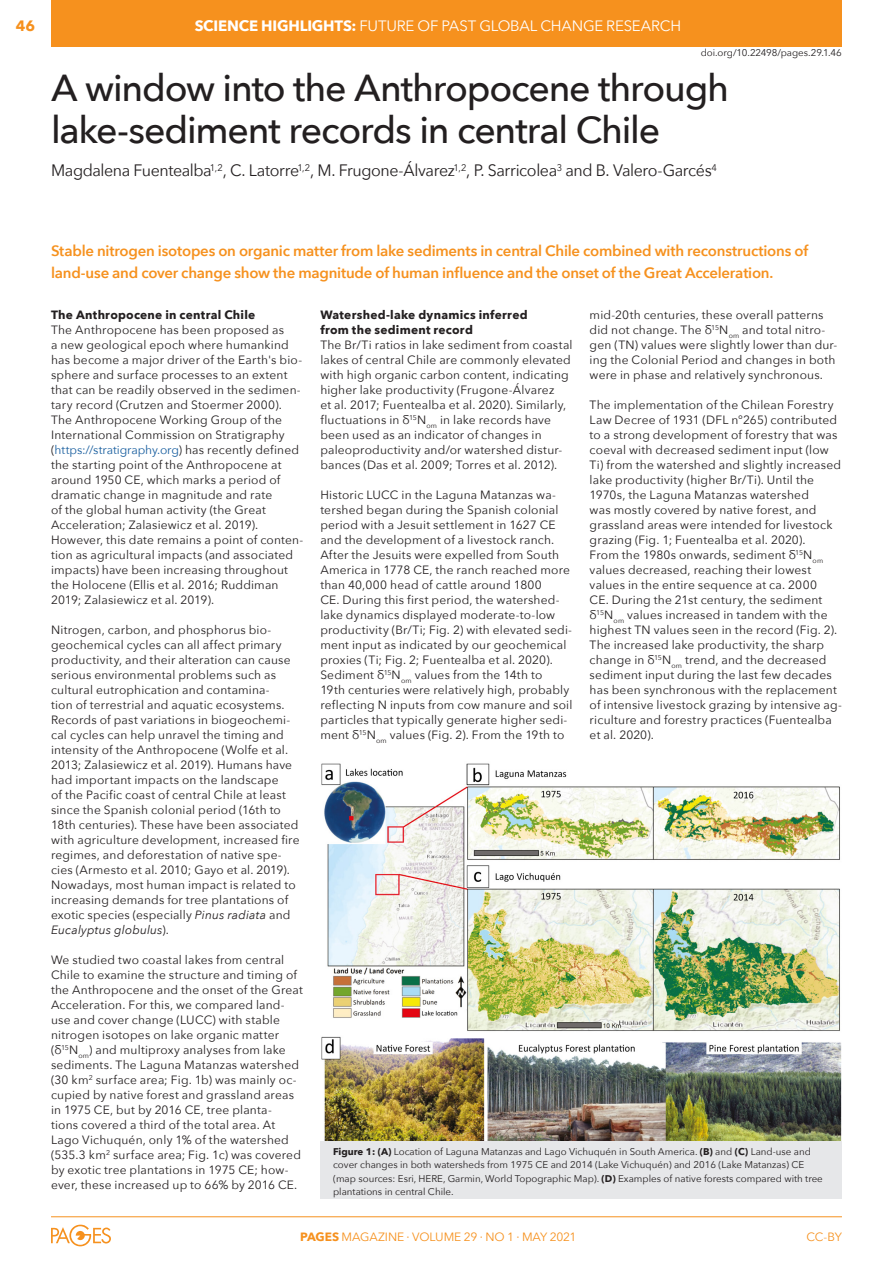
<style>
.page{position:relative;width:893px;height:1263px;background:#fff}
.page>*{position:absolute;margin:0;border:0;box-sizing:border-box;transform-origin:0 0}
.ARTICLE-Title{font:500 37.5px/42px "Avenir Next";letter-spacing:-.035em;color:#231f20}
.ARTICLE-Authors{font:16.5px "Avenir Next";letter-spacing:-.025em;color:#231f20}
.ARTICLE-Abstract{font:600 15px/22.5px "Avenir Next";letter-spacing:-.015em;color:#f6911e}
.HEADER-Title{font:15px "Avenir Next";color:#fff}
.HEADER-Title-2{font:700 15px "Avenir Next";letter-spacing:-.015em;color:#fff}
.t1{font:700 15px "Avenir Next";color:#f6911e}
._3col-text{font:12px/15px "Avenir Next";letter-spacing:.015em;color:#231f20}
._3col-subtitles{font:700 12px/15px "Avenir Next";letter-spacing:.02em;color:#231f20}
.t2{font:12px "Avenir Next";letter-spacing:-.005em;color:#f6911e}
.ARTICLE-Figure_Capti{font:9.75px/13.5px "Avenir Next";color:#231f20}
.DOI{font:9.75px "Avenir Next";letter-spacing:-.005em;color:#231f20}
.s1{font-weight:400}
.s2{color:#175d9e}
.s3{font-style:italic}
.s4{font-weight:700}
</style>
<div class="page">
<hr style="left:51px;top:1216px;width:791px;height:1px;background:#f6911e">
<svg style="left:51px;top:1225px;width:60px;height:21px"></svg>
<div style="left:51px;top:0;width:791px;height:46px;background:#f6911e"></div>
<div style="left:320px;top:1140px;width:522px;height:59px;background:#e6e7e9"></div>
<img style="left:321px;top:763px;width:521px;height:377px">
<p class="t1" style="left:16px;top:13px;width:21px">46</p>
<p class="HEADER-Title-2" style="left:195px;top:12px;width:183px">SCIENCE HIGHLIGHTS: <span class="s1">Future</span></p>
<p class="HEADER-Title" style="left:417px;top:13px;width:42px">of past</p>
<p class="HEADER-Title" style="left:479px;top:13px;width:11px">global</p>
<p class="HEADER-Title" style="left:540px;top:13px;width:12px">change</p>
<p class="HEADER-Title" style="left:606px;top:13px;width:11px">research</p>
<p class="DOI" style="left:701px;top:45px;width:143px">doi.org/10.22498/pages.29.1.46</p>
<p class="ARTICLE-Title" style="left:51px;top:66px;width:680px">A window into the Anthropocene through lake-sediment records in central Chile</p>
<p class="ARTICLE-Authors" style="left:51px;top:157px;width:667px">Magdalena Fuentealba<sup>1,2</sup>, C. Latorre<sup>1,2</sup>, M. Frugone-Álvarez<sup>1,2</sup>, P. Sarricolea<sup>3</sup> and B. Valero-Garcés<sup>4</sup></p>
<p class="ARTICLE-Abstract" style="left:51px;top:239px;width:759px">Stable nitrogen isotopes on organic matter from lake sediments in central Chile combined with reconstructions of land-use and cover change show the magnitude of human influence and the onset of the Great Acceleration.</p>
<p class="_3col-subtitles" style="left:51px;top:307px;width:206px">The Anthropocene in central Chile</p>
<p class="_3col-text" style="left:51px;top:322px;width:254px">The Anthropocene has been proposed as<br>a new geological epoch where humankind has become a major driver of the Earth's bio&shy;sphere and surface processes to an extent that can be readily observed in the sedimen&shy;tary record (Crutzen and Stoermer 2000).<br>The Anthropocene Working Group of the International Commission on Stratigraphy (<span class="s2">https://stratigraphy.org</span>) has recently defined the starting point of the Anthropocene at around 1950 CE, which marks a period of dramatic change in magnitude and rate<br>of the global human activity (the Great Acceleration; Zalasiewicz et al. 2019).<br>However, this date remains a point of conten&shy;tion as agricultural impacts (and associated impacts) have been increasing throughout the Holocene (Ellis et al. 2016; Ruddiman 2019; Zalasiewicz et al. 2019).</p>
<p class="_3col-text" style="left:51px;top:622px;width:250px">Nitrogen, carbon, and phosphorus bio&shy;geochemical cycles can all affect primary productivity, and their alteration can cause serious environmental problems such as cultural eutrophication and contamina-<br>tion of terrestrial and aquatic ecosystems.<br>Records of past variations in biogeochemi&shy;cal cycles can help unravel the timing and intensity of the Anthropocene (Wolfe et al.<br>2013; Zalasiewicz et al. 2019). Humans have had important impacts on the landscape<br>of the Pacific coast of central Chile at least since the Spanish colonial period (16th to 18th centuries). These have been associated with agriculture development, increased fire regimes, and deforestation of native spe&shy;cies (Armesto et al. 2010; Gayo et al. 2019).<br>Nowadays, most human impact is related to increasing demands for tree plantations of exotic species (especially <span class="s3">Pinus radiata</span> and <span class="s3">Eucalyptus globulus</span>).</p>
<p class="_3col-text" style="left:51px;top:952px;width:253px">We studied two coastal lakes from central Chile to examine the structure and timing of the Anthropocene and the onset of the Great Acceleration. For this, we compared land&shy;use and cover change (LUCC) with stable nitrogen isotopes on lake organic matter (δ<sup>15</sup>N<sub>om</sub>) and multiproxy analyses from lake sediments. The Laguna Matanzas watershed (30 km<sup>2</sup> surface area; Fig. 1b) was mainly oc&shy;cupied by native forest and grassland areas in 1975 CE, but by 2016 CE, tree planta-<br>tions covered a third of the total area. At Lago Vichuquén, only 1% of the watershed (535.3 km<sup>2</sup> surface area; Fig. 1c) was covered by exotic tree plantations in 1975 CE; how&shy;ever, these increased up to 66% by 2016 CE.</p>
<p class="_3col-subtitles" style="left:320px;top:307px;width:209px">Watershed-lake dynamics inferred from the sediment record</p>
<p class="_3col-text" style="left:320px;top:337px;width:254px">The Br/Ti ratios in lake sediment from coastal lakes of central Chile are commonly elevated with high organic carbon content, indicating higher lake productivity (Frugone-Álvarez<br>et al. 2017; Fuentealba et al. 2020). Similarly, fluctuations in δ<sup>15</sup>N<sub>om</sub> in lake records have been used as an indicator of changes in paleoproductivity and/or watershed distur&shy;bances (Das et al. 2009; Torres et al. 2012).</p>
<p class="_3col-text" style="left:320px;top:487px;width:254px">Historic LUCC in the Laguna Matanzas wa&shy;tershed began during the Spanish colonial period with a Jesuit settlement in 1627 CE and the development of a livestock ranch.<br>After the Jesuits were expelled from South America in 1778 CE, the ranch reached more than 40,000 head of cattle around 1800<br>CE. During this first period, the watershed&shy;lake dynamics displayed moderate-to-low productivity (Br/Ti; Fig. 2) with elevated sedi&shy;ment input as indicated by our geochemical proxies (Ti; Fig. 2; Fuentealba et al. 2020).<br>Sediment δ<sup>15</sup>N<sub>om</sub> values from the 14th to<br>19th centuries were relatively high, probably reflecting N inputs from cow manure and soil particles that typically generate higher sedi&shy;ment δ<sup>15</sup>N<sub>om</sub> values (Fig. 2). From the 19th to</p>
<p class="_3col-text" style="left:590px;top:307px;width:249px">mid-20th centuries, these overall patterns did not change. The δ<sup>15</sup>N<sub>om</sub> and total nitro&shy;gen (TN) values were slightly lower than dur&shy;ing the Colonial Period and changes in both were in phase and relatively synchronous.</p>
<p class="_3col-text" style="left:590px;top:397px;width:254px">The implementation of the Chilean Forestry Law Decree of 1931 (DFL n°265) contributed to a strong development of forestry that was coeval with decreased sediment input (low Ti) from the watershed and slightly increased lake productivity (higher Br/Ti). Until the 1970s, the Laguna Matanzas watershed<br>was mostly covered by native forest, and grassland areas were intended for livestock grazing (Fig. 1; Fuentealba et al. 2020).<br>From the 1980s onwards, sediment δ<sup>15</sup>N<sub>om </sub>values decreased, reaching their lowest values in the entire sequence at ca. 2000<br>CE. During the 21st century, the sediment δ<sup>15</sup>N<sub>om</sub> values increased in tandem with the highest TN values seen in the record (Fig. 2).<br>The increased lake productivity, the sharp change in δ<sup>15</sup>N<sub>om</sub> trend, and the decreased sediment input during the last few decades has been synchronous with the replacement of intensive livestock grazing by intensive ag&shy;riculture and forestry practices (Fuentealba et al. 2020).</p>
<p class="ARTICLE-Figure_Capti" style="left:333px;top:1144px;width:491px"><span class="s4">Figure 1: (A)</span> Location of Laguna Matanzas and Lago Vichuquén in South America. <span class="s4">(B)</span> and <span class="s4">(C)</span> Land-use and cover changes in both watersheds from 1975 CE and 2014 (Lake Vichuquén) and 2016 (Lake Matanzas) CE (map sources: Esri, HERE, Garmin, World Topographic Map). <span class="s4">(D)</span> Examples of native forests compared with tree plantations in central Chile.</p>
<p class="t2" style="left:300px;top:1227px;width:278px"><span class="s4">PAGES</span> MAGAZINE ∙ VOLUME 29 ∙ NO 1 ∙ May 2021</p>
<p class="t2" style="left:807px;top:1227px;width:37px">CC-BY</p>
</div>
